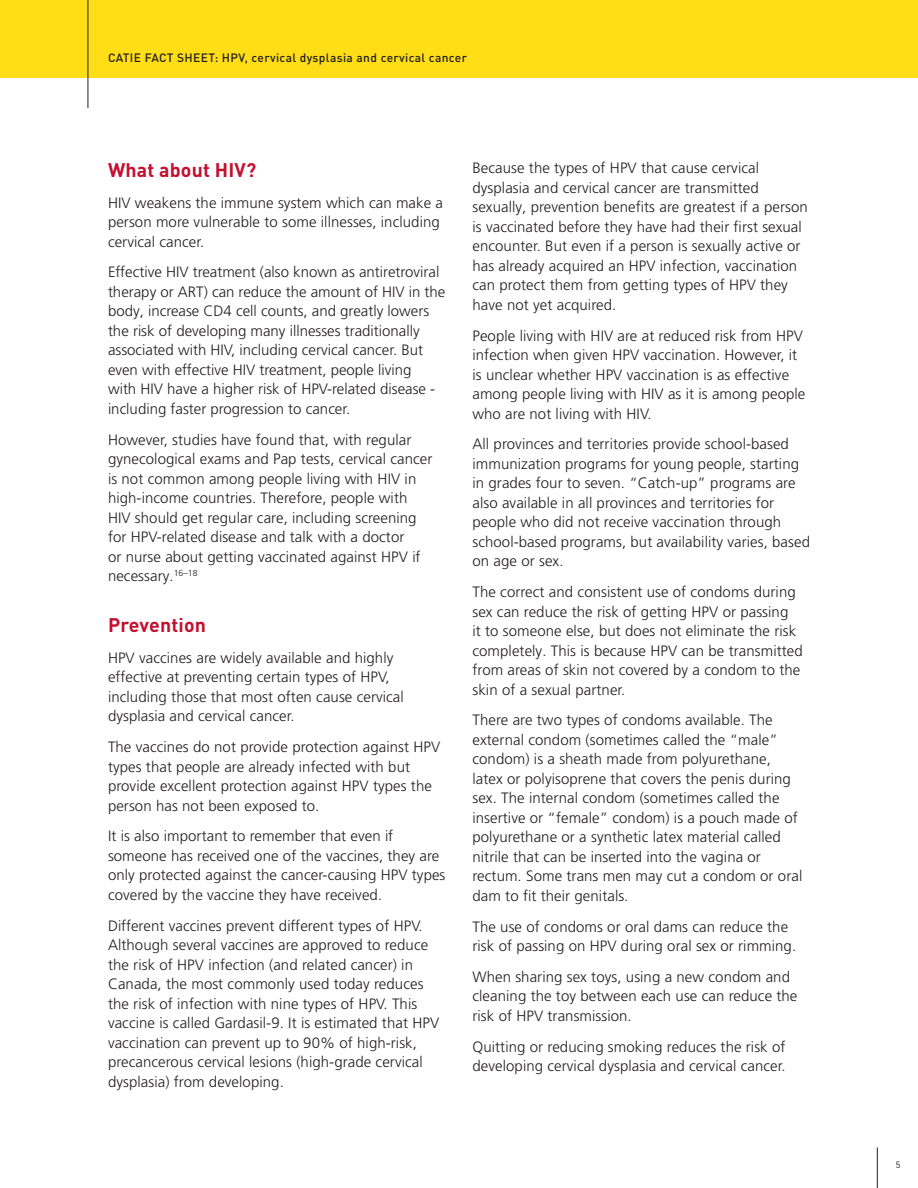
<style>
.page{position:relative;width:918px;height:1188px;background:#fff}
.page>*{position:absolute;margin:0;border:0;box-sizing:border-box;transform-origin:0 0}
.t1{font:700 19.5px "DINOT";letter-spacing:.01em;color:#c3102f}
.t2{font:300 15px/19.5px "Frutiger LT Pro";letter-spacing:.005em;color:#231f20}
.t3{font:500 12px "DINOT";letter-spacing:.03em;color:#231f20}
.t4{font:9px "DINOT";color:#231f20}
</style>
<div class="page">
<hr style="left:877px;top:1148px;width:1px;height:40px;background:#231f20">
<div style="left:0;top:0;width:918px;height:78px;background:#ffdd17"></div>
<hr style="left:88px;top:0;width:1px;height:108px;background:#231f20">
<p class="t3" style="left:108px;top:50px;width:360px">CATIE FACT SHEET: HPV, cervical dysplasia and cervical cancer</p>
<h1 class="t1" style="left:108px;top:155px;width:150px">What about HIV?</h1>
<p class="t2" style="left:108px;top:193px;width:337px">HIV weakens the immune system which can make a person more vulnerable to some illnesses, including cervical cancer.</p>
<p class="t2" style="left:108px;top:263px;width:339px">Effective HIV treatment (also known as antiretroviral therapy or ART) can reduce the amount of HIV in the body, increase CD4 cell counts, and greatly lowers the risk of developing many illnesses traditionally associated with HIV, including cervical cancer. But even with effective HIV treatment, people living<br>with HIV have a higher risk of HPV-related disease - including faster progression to cancer.</p>
<p class="t2" style="left:108px;top:430px;width:326px">However, studies have found that, with regular gynecological exams and Pap tests, cervical cancer is not common among people living with HIV in high-income countries. Therefore, people with HIV should get regular care, including screening for HPV-related disease and talk with a doctor<br>or nurse about getting vaccinated against HPV if necessary.<sup>16–18</sup></p>
<h1 class="t1" style="left:108px;top:610px;width:100px">Prevention</h1>
<p class="t2" style="left:108px;top:648px;width:297px">HPV vaccines are widely available and highly effective at preventing certain types of HPV, including those that most often cause cervical dysplasia and cervical cancer.</p>
<p class="t2" style="left:108px;top:737px;width:334px">The vaccines do not provide protection against HPV types that people are already infected with but provide excellent protection against HPV types the person has not been exposed to.</p>
<p class="t2" style="left:108px;top:827px;width:339px">It is also important to remember that even if someone has received one of the vaccines, they are only protected against the cancer-causing HPV types covered by the vaccine they have received.</p>
<p class="t2" style="left:108px;top:916px;width:333px">Different vaccines prevent different types of HPV.<br>Although several vaccines are approved to reduce the risk of HPV infection (and related cancer) in Canada, the most commonly used today reduces the risk of infection with nine types of HPV. This vaccine is called Gardasil-9. It is estimated that HPV vaccination can prevent up to 90% of high-risk, precancerous cervical lesions (high-grade cervical dysplasia) from developing.</p>
<p class="t2" style="left:472px;top:158px;width:337px">Because the types of HPV that cause cervical dysplasia and cervical cancer are transmitted sexually, prevention benefits are greatest if a person is vaccinated before they have had their first sexual encounter. But even if a person is sexually active or has already acquired an HPV infection, vaccination can protect them from getting types of HPV they have not yet acquired.</p>
<p class="t2" style="left:472px;top:326px;width:334px">People living with HIV are at reduced risk from HPV infection when given HPV vaccination. However, it is unclear whether HPV vaccination is as effective among people living with HIV as it is among people who are not living with HIV.</p>
<p class="t2" style="left:472px;top:434px;width:339px">All provinces and territories provide school-based immunization programs for young people, starting in grades four to seven. “Catch-up” programs are also available in all provinces and territories for people who did not receive vaccination through school-based programs, but availability varies, based on age or sex.</p>
<p class="t2" style="left:472px;top:582px;width:332px">The correct and consistent use of condoms during sex can reduce the risk of getting HPV or passing<br>it to someone else, but does not eliminate the risk completely. This is because HPV can be transmitted from areas of skin not covered by a condom to the skin of a sexual partner.</p>
<p class="t2" style="left:472px;top:710px;width:331px">There are two types of condoms available. The external condom (sometimes called the “male” condom) is a sheath made from polyurethane, latex or polyisoprene that covers the penis during sex. The internal condom (sometimes called the insertive or “female” condom) is a pouch made of polyurethane or a synthetic latex material called nitrile that can be inserted into the vagina or rectum. Some trans men may cut a condom or oral dam to fit their genitals.</p>
<p class="t2" style="left:472px;top:917px;width:325px">The use of condoms or oral dams can reduce the risk of passing on HPV during oral sex or rimming.</p>
<p class="t2" style="left:472px;top:967px;width:326px">When sharing sex toys, using a new condom and cleaning the toy between each use can reduce the risk of HPV transmission.</p>
<p class="t2" style="left:472px;top:1037px;width:315px">Quitting or reducing smoking reduces the risk of developing cervical dysplasia and cervical cancer.</p>
<p class="t4" style="left:896px;top:1158px;width:6px">5</p>
</div>
